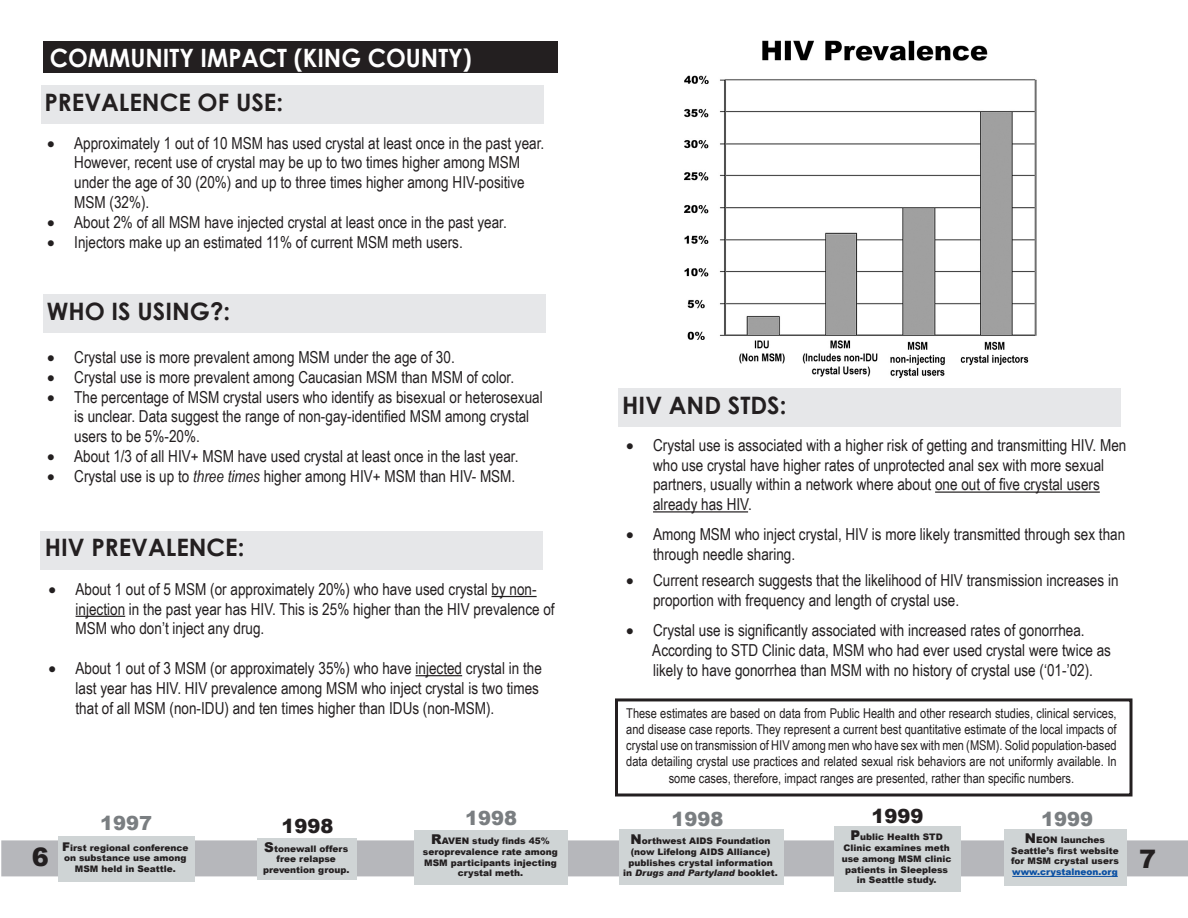
<style>
.page{position:relative;width:1188px;height:918px;background:#fff}
.page>*{position:absolute;margin:0;border:0;box-sizing:border-box;transform-origin:0 0}
.t1{font:900 25.5px "Arial";color:#231f20}
.t2{font:700 25.2px "Century Gothic";color:#fff;scale:.93 1}
.heading_6{font:700 24px "Century Gothic";color:#231f20}
.t3{font:900 19.5px "Arial";color:#7a7e81}
.t4{font:900 19.5px "Arial";color:#231f20}
.t5{font:16.5px/19.8px "Arial Narrow";color:#231f20}
.t6{font:13.5px/16.2px "Arial Narrow";color:#231f20;text-align:center}
.Body_Text{font:900 9px/10.8px "Arial";color:#231f20;text-align:center}
.heading_1{font:900 9px/10.8px "Arial";color:#231f20;text-align:center}
.s1{font-style:italic}
.s2{font-size:13.5px}
.s3{color:#094fa3}
.s4{font-size:12px}
</style>
<div class="page">
<div style="left:615px;top:698px;width:517px;height:98px;border:3px solid #231f20"></div>
<div style="left:43px;top:41px;width:515px;height:32px;background:#231f20"></div>
<div style="left:44px;top:294px;width:502px;height:39px;background:#e6e7e9"></div>
<div style="left:1px;top:840px;width:1187px;height:36px;background:#b6b7bb"></div>
<div style="left:59px;top:837px;width:135px;height:45px;background:#cfd4d5"></div>
<div style="left:257px;top:838px;width:100px;height:41px;background:#cfd4d5"></div>
<div style="left:415px;top:831px;width:153px;height:54px;background:#cfd4d5"></div>
<hr style="left:491px;top:596px;width:46px;height:1px;background:#231f20">
<hr style="left:76px;top:616px;width:49px;height:1px;background:#231f20">
<hr style="left:416px;top:675px;width:46px;height:1px;background:#231f20">
<div style="left:41px;top:531px;width:502px;height:39px;background:#e6e7e9"></div>
<div style="left:619px;top:830px;width:164px;height:54px;background:#cfd4d5"></div>
<div style="left:834px;top:827px;width:126px;height:64px;background:#cfd4d5"></div>
<div style="left:1005px;top:829px;width:121px;height:56px;background:#cfd4d5"></div>
<hr style="left:1012px;top:876px;width:106px;height:1px;background:#094fa3">
<div style="left:41px;top:85px;width:503px;height:39px;background:#e6e7e9"></div>
<img style="left:684px;top:41px;width:353px;height:338px">
<hr style="left:935px;top:492px;width:165px;height:1px;background:#231f20">
<hr style="left:653px;top:511px;width:95px;height:2px;background:#231f20">
<div style="left:618px;top:389px;width:503px;height:38px;background:#e6e7e9"></div>
<p class="t2" style="left:50px;top:38px;width:455px">COMMUNITY IMPACT (KING COUNTY)</p>
<p class="heading_6" style="left:45px;top:84px;width:240px">PREVALENCE OF USE:</p>
<p class="t5" style="left:74px;top:132px;width:472px;text-indent:-27px">• Approximately 1 out of 10 MSM has used crystal at least once in the past year.<br>However, recent use of crystal may be up to two times higher among MSM under the age of 30 (20%) and up to three times higher among HIV-positive MSM (32%).</p>
<p class="t5" style="left:47px;top:211px;width:461px">• About 2% of all MSM have injected crystal at least once in the past year.</p>
<p class="t5" style="left:47px;top:231px;width:417px">• Injectors make up an estimated 11% of current MSM meth users.</p>
<p class="heading_6" style="left:47px;top:293px;width:185px">WHO IS USING?:</p>
<p class="t5" style="left:47px;top:347px;width:409px">• Crystal use is more prevalent among MSM under the age of 30.</p>
<p class="t5" style="left:47px;top:366px;width:468px">• Crystal use is more prevalent among Caucasian MSM than MSM of color.</p>
<p class="t5" style="left:74px;top:386px;width:470px;text-indent:-27px">• The percentage of MSM crystal users who identify as bisexual or heterosexual is unclear. Data suggest the range of non-gay-identified MSM among crystal users to be 5%-20%.</p>
<p class="t5" style="left:47px;top:446px;width:473px">• About 1/3 of all HIV+ MSM have used crystal at least once in the last year.</p>
<p class="t5" style="left:47px;top:465px;width:470px">• Crystal use is up to <span class="s1">three times</span> higher among HIV+ MSM than HIV- MSM.</p>
<p class="heading_6" style="left:45px;top:530px;width:201px">HIV PREVALENCE:</p>
<p class="t5" style="left:76px;top:578px;width:481px;text-indent:-27px">• About 1 out of 5 MSM (or approximately 20%) who have used crystal by non&shy;injection in the past year has HIV. This is 25% higher than the HIV prevalence of<br>MSM who don’t inject any drug.</p>
<p class="t5" style="left:49px;top:658px;width:495px;text-align:right">• About 1 out of 3 MSM (or approximately 35%) who have injected crystal in the last year has HIV. HIV prevalence among MSM who inject crystal is two times</p>
<p class="t5" style="left:76px;top:697px;width:420px">that of all MSM (non-IDU) and ten times higher than IDUs (non-MSM).</p>
<p class="heading_6" style="left:622px;top:387px;width:166px">HIV AND STDS:</p>
<p class="t5" style="left:653px;top:434px;width:475px;text-indent:-27px">• Crystal use is associated with a higher risk of getting and transmitting HIV. Men who use crystal have higher rates of unprotected anal sex with more sexual partners, usually within a network where about one out of five crystal users already has HIV.</p>
<p class="t5" style="left:653px;top:524px;width:474px;text-indent:-27px">• Among MSM who inject crystal, HIV is more likely transmitted through sex than through needle sharing.</p>
<p class="t5" style="left:653px;top:570px;width:467px;text-indent:-27px">• Current research suggests that the likelihood of HIV transmission increases in proportion with frequency and length of crystal use.</p>
<p class="t5" style="left:652px;top:620px;width:460px;text-indent:-26px">• Crystal use is significantly associated with increased rates of gonorrhea.<br>According to STD Clinic data, MSM who had ever used crystal were twice as likely to have gonorrhea than MSM with no history of crystal use (‘01-’02).</p>
<p class="t6" style="left:626px;top:704px;width:492px">These estimates are based on data from Public Health and other research studies, clinical services, and disease case reports. They represent a current best quantitative estimate of the local impacts of crystal use on transmission of HIV among men who have sex with men (MSM). Solid population-based data detailing crystal use practices and related sexual risk behaviors are not uniformly available. In some cases, therefore, impact ranges are presented, rather than specific numbers.</p>
<p class="t3" style="left:672px;top:805px;width:54px">1998</p>
<p class="t4" style="left:872px;top:802px;width:54px">1999</p>
<p class="t3" style="left:1041px;top:805px;width:54px">1999</p>
<p class="t3" style="left:100px;top:809px;width:54px">1997</p>
<p class="t3" style="left:465px;top:804px;width:54px">1998</p>
<p class="heading_1" style="left:263px;top:843px;width:88px"><span class="s2">S</span>tonewall offers free relapse prevention group.</p>
<p class="Body_Text" style="left:423px;top:835px;width:137px"><span class="s2">R</span>AVEN study finds 45% seroprevalence rate among<br>MSM participants injecting crystal meth.</p>
<p class="t4" style="left:281px;top:812px;width:54px">1998</p>
<p class="Body_Text" style="left:623px;top:835px;width:156px"><span class="s2">N</span>orthwest AIDS Foundation (now Lifelong AIDS Alliance) publishes crystal information in <span class="s1">Drugs and Partyland</span> booklet.</p>
<p class="Body_Text" style="left:842px;top:831px;width:111px"><span class="s2">P</span>ublic Health STD<br>Clinic examines meth use among MSM clinic patients in Sleepless in Seattle study.</p>
<p class="Body_Text" style="left:1011px;top:834px;width:109px"><span class="s2">N</span>EON launches<br>Seattle’s first website for MSM crystal users <span class="s3">www.crystalneon.org</span></p>
<p class="Body_Text" style="left:62px;top:842px;width:128px"><span class="s4">F</span>irst regional conference on substance use among<br>MSM held in Seattle.</p>
<p class="t1" style="left:32px;top:839px;width:19px">6</p>
<p class="t1" style="left:1139px;top:840px;width:19px">7</p>
</div>
